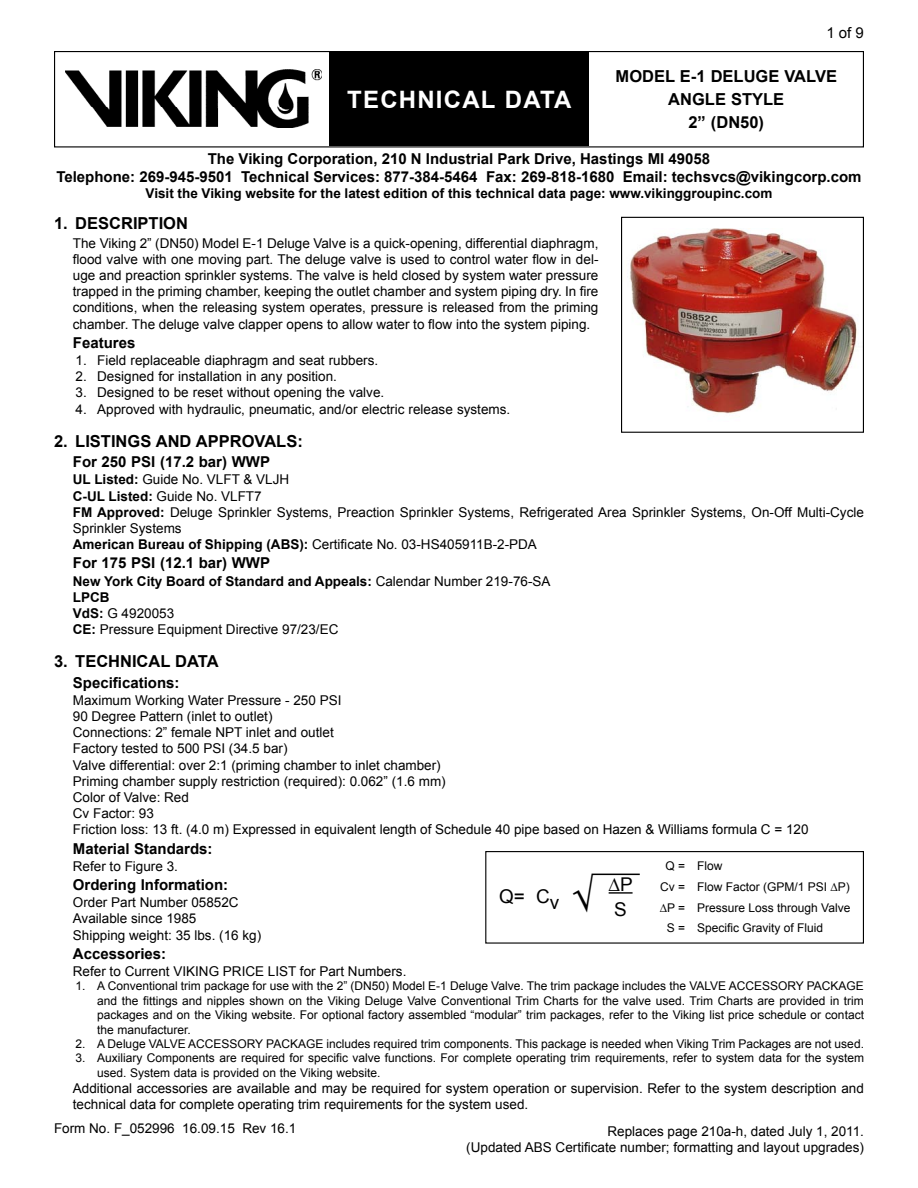
<style>
.page{position:relative;width:918px;height:1188px;background:#fff}
.page>*{position:absolute;margin:0;border:0;box-sizing:border-box;transform-origin:0 0}
.t1{font:700 24px "Arial";letter-spacing:.05em;color:#fff}
.t2{font:18.9px/24.6px "Arial";color:#000}
.t3{font:700 16.5px "Arial";color:#000}
.t4{font:700 15px/18px "Arial";color:#000;text-align:center}
.t5{font:15px "Arial";color:#000}
.t6{font:13.5px/16.2px "Arial";color:#000}
.t7{font:700 13.5px "Arial";color:#000}
.t8{font:12px/14.4px "Arial";color:#000;text-align:justify}
.s1{font-weight:700}
.s2{font-size:39.3px}
</style>
<div class="page">
<div style="left:54px;top:51px;width:810px;height:96px;border:1px solid #000"></div>
<div style="left:329px;top:52px;width:260px;height:94px;background:#000"></div>
<img style="left:65px;top:70px;width:256px;height:57px">
<div style="left:485px;top:851px;width:379px;height:93px;border:1px solid #000"></div>
<img style="left:629px;top:228px;width:228px;height:186px">
<div style="left:621px;top:217px;width:243px;height:216px;border:1px solid #000"></div>
<hr style="left:609px;top:892px;width:24px;height:2px;background:#000">
<hr style="left:592px;top:874px;width:48px;height:1px;background:#000">
<p class="t5" style="left:826px;top:23px;width:39px">1 of 9</p>
<p class="t3" style="left:616px;top:65px;width:39px">Model</p>
<p class="t3" style="left:680px;top:65px;width:126px">E-1 Deluge Valve</p>
<p class="t3" style="left:668px;top:88px;width:106px">Angle style</p>
<p class="t3" style="left:688px;top:111px;width:77px">2” (dn50)</p>
<p class="t4" style="left:56px;top:150px;width:807px">The Viking Corporation, 210 N Industrial Park Drive, Hastings MI 49058<br>Telephone: 269-945-9501 Technical Services: 877-384-5464 Fax: 269-818-1680 Email: techsvcs@vikingcorp.com</p>
<p class="t7" style="left:146px;top:184px;width:628px">Visit the Viking website for the latest edition of this technical data page: www.vikinggroupinc.com</p>
<h1 class="t1" style="left:347px;top:84px;width:226px">TECHNICAL DATA</h1>
<p class="t3" style="left:54px;top:212px;width:136px">1. DESCRIPTION</p>
<p class="t6" style="left:73px;top:235px;width:527px;text-align:justify">The Viking 2” (DN50) Model E-1 Deluge Valve is a quick-opening, differential diaphragm, flood valve with one moving part. The deluge valve is used to control water flow in del&shy;uge and preaction sprinkler systems. The valve is held closed by system water pressure trapped in the priming chamber, keeping the outlet chamber and system piping dry. In fire conditions, when the releasing system operates, pressure is released from the priming chamber. The deluge valve clapper opens to allow water to flow into the system piping.</p>
<p class="t4" style="left:73px;top:334px;width:64px">Features</p>
<p class="t6" style="left:76px;top:352px;width:304px">1. Field replaceable diaphragm and seat rubbers.</p>
<p class="t6" style="left:76px;top:369px;width:263px">2. Designed for installation in any position.</p>
<p class="t6" style="left:76px;top:385px;width:310px">3. Designed to be reset without opening the valve.</p>
<p class="t6" style="left:76px;top:401px;width:436px">4. Approved with hydraulic, pneumatic, and/or electric release systems.</p>
<p class="t3" style="left:54px;top:430px;width:115px">2. Listings and</p>
<p class="t3" style="left:196px;top:430px;width:24px">Appr</p>
<p class="t3" style="left:242px;top:430px;width:25px">oval</p>
<p class="t3" style="left:286px;top:430px;width:18px">s:</p>
<p class="t4" style="left:73px;top:453px;width:199px">For 250 PSI (17.2 bar) WWP</p>
<p class="t6" style="left:73px;top:472px;width:793px"><span class="s1">UL Listed:</span> Guide No. VLFT &amp; VLJH<br><span class="s1">C-UL Listed:</span> Guide No. VLFT7<br><span class="s1">FM Approved:</span> Deluge Sprinkler Systems, Preaction Sprinkler Systems, Refrigerated Area Sprinkler Systems, On-Off Multi-Cycle Sprinkler Systems<br><span class="s1">American Bureau of Shipping (ABS):</span> Certificate No. 03-HS405911B-2-PDA</p>
<p class="t4" style="left:73px;top:554px;width:199px">For 175 PSI (12.1 bar) WWP</p>
<p class="t6" style="left:73px;top:573px;width:479px"><span class="s1">New York City Board of Standard and Appeals:</span> Calendar Number 219-76-SA <span class="s1">LPCB<br>VdS:</span> G 4920053<br><span class="s1">CE:</span> Pressure Equipment Directive 97/23/EC</p>
<p class="t3" style="left:54px;top:651px;width:166px">3. TECHNICAL DATA</p>
<p class="t4" style="left:73px;top:674px;width:108px">Specifications:</p>
<p class="t6" style="left:73px;top:692px;width:737px">Maximum Working Water Pressure - 250 PSI<br>90 Degree Pattern (inlet to outlet)<br>Connections: 2” female NPT inlet and outlet<br>Factory tested to 500 PSI (34.5 bar)<br>Valve differential: over 2:1 (priming chamber to inlet chamber)<br>Priming chamber supply restriction (required): 0.062” (1.6 mm)<br>Color of Valve: Red<br>Cv Factor: 93<br>Friction loss: 13 ft. (4.0 m) Expressed in equivalent length of Schedule 40 pipe based on Hazen &amp; Williams formula C = 120</p>
<p class="t4" style="left:73px;top:840px;width:141px">Material Standards:</p>
<p class="t6" style="left:73px;top:858px;width:107px">Refer to Figure 3.</p>
<p class="t4" style="left:73px;top:876px;width:157px">Ordering Information:</p>
<p class="t6" style="left:73px;top:895px;width:190px">Order Part Number 05852C<br>Available since 1985<br>Shipping weight: 35 lbs. (16 kg)</p>
<p class="t4" style="left:73px;top:945px;width:95px">Accessories:</p>
<p class="t6" style="left:73px;top:963px;width:335px">Refer to Current VIKING PRICE LIST for Part Numbers.</p>
<p class="t8" style="left:97px;top:979px;width:768px;text-indent:-22px">1. A Conventional trim package for use with the 2” (DN50) Model E-1 Deluge Valve. The trim package includes the VALVE ACCESSORY PACKAGE and the fittings and nipples shown on the Viking Deluge Valve Conventional Trim Charts for the valve used. Trim Charts are provided in trim packages and on the Viking website. For optional factory assembled “modular” trim packages, refer to the Viking list price schedule or contact the manufacturer.</p>
<p class="t8" style="left:76px;top:1037px;width:790px">2. A Deluge VALVE ACCESSORY PACKAGE includes required trim components. This package is needed when Viking Trim Packages are not used.</p>
<p class="t8" style="left:97px;top:1051px;width:768px;text-indent:-22px">3. Auxiliary Components are required for specific valve functions. For complete operating trim requirements, refer to system data for the system used. System data is provided on the Viking website.</p>
<p class="t6" style="left:73px;top:1080px;width:793px">Additional accessories are available and may be required for system operation or supervision. Refer to the system description and technical data for complete operating trim requirements for the system used.</p>
<p class="t8" style="left:666px;top:859px;width:59px">Q = Flow</p>
<p class="t8" style="left:660px;top:880px;width:191px">Cv = Flow Factor (GPM/1 PSI ∆P)</p>
<p class="t8" style="left:660px;top:900px;width:192px">∆P = Pressure Loss through Valve</p>
<p class="t8" style="left:667px;top:921px;width:158px">S = Specific Gravity of Fluid</p>
<h2 class="t2" style="left:499px;top:884px;width:95px">Q= Cv <span class="s2">√</span></h2>
<h2 class="t2" style="left:609px;top:872px;width:26px">∆P<br>S</h2>
<p class="t6" style="left:54px;top:1120px;width:244px">Form No. F_052996 16.09.15 Rev 16.1</p>
<p class="t6" style="left:466px;top:1123px;width:399px;text-align:right">Replaces page 210a-h, dated July 1, 2011.<br>(Updated ABS Certificate number; formatting and layout upgrades)</p>
</div>
